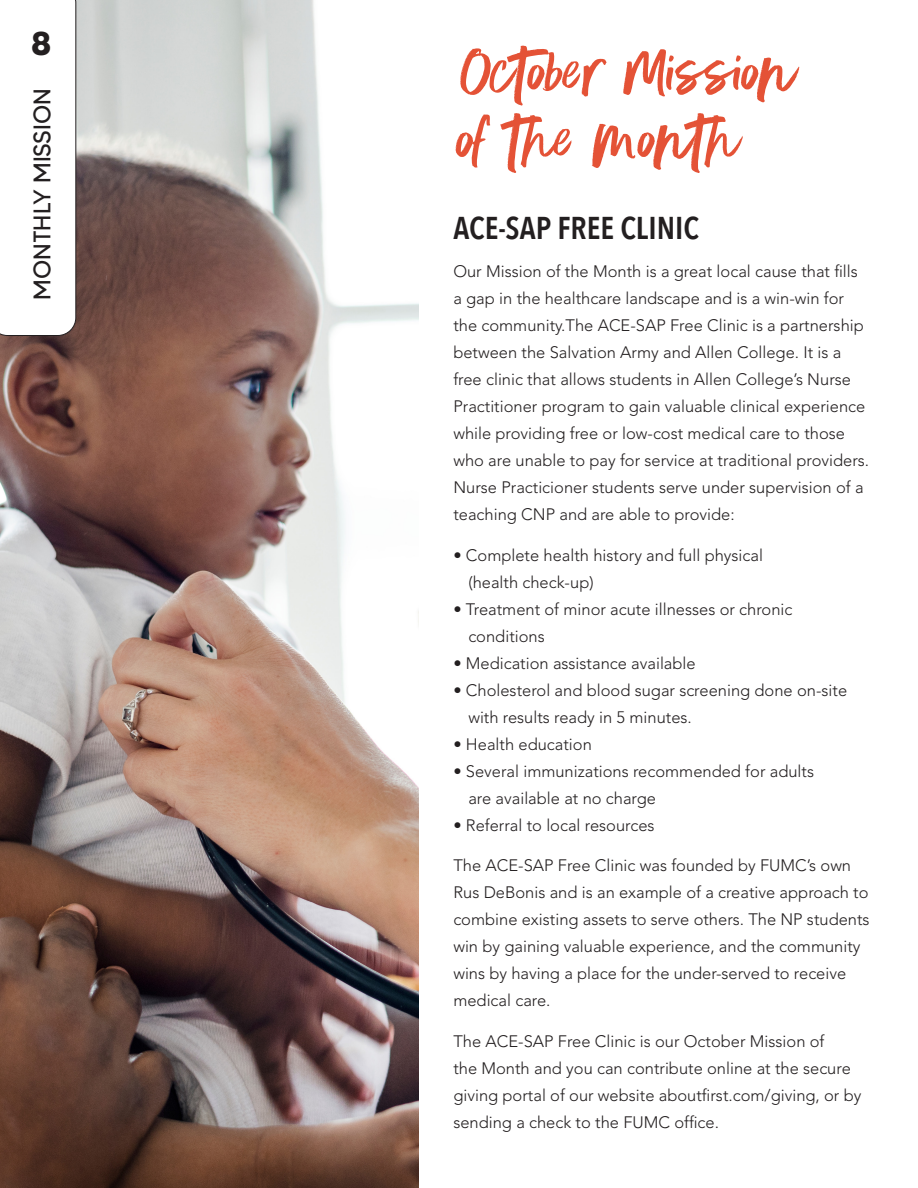
<style>
.page{position:relative;width:918px;height:1188px;background:#fff}
.page>*{position:absolute;margin:0;border:0;box-sizing:border-box;transform-origin:0 0}
.t1{font:76.5px/67.5px "Better Times Alt";color:#e45236}
.t2{font:700 33px "MADETOMMY";color:#231f20}
.t3{font:600 31.5px "Avenir Next Condensed";color:#231f20}
.t4{font:24px "MADETOMMY";color:#231f20}
.t5{font:300 16.5px/27px "Avenir";color:#231f20}
</style>
<div class="page">
<img style="left:0;top:0;width:418px;height:1188px">
<svg style="left:0;top:0;width:76px;height:336px"></svg>
<p class="t2" style="left:31px;top:23px;width:22px">8</p>
<p class="t4" style="left:27px;top:300px;width:213px;rotate:-90deg">MONTHLY MISSION</p>
<p class="t1" style="left:459px;top:42px;width:338px">October Mission of the month</p>
<p class="t3" style="left:453px;top:201px;width:247px">ACE-SAP FREE CLINIC</p>
<p class="t5" style="left:453px;top:258px;width:417px">Our Mission of the Month is a great local cause that fills a gap in the healthcare landscape and is a win-win for the community.The ACE-SAP Free Clinic is a partnership between the Salvation Army and Allen College. It is a free clinic that allows students in Allen College’s Nurse Practitioner program to gain valuable clinical experience while providing free or low-cost medical care to those who are unable to pay for service at traditional providers.<br>Nurse Practicioner students serve under supervision of a teaching CNP and are able to provide:</p>
<p class="t5" style="left:468px;top:541px;width:296px;text-indent:-15px">• Complete health history and full physical (health check-up)</p>
<p class="t5" style="left:468px;top:595px;width:326px;text-indent:-15px">• Treatment of minor acute illnesses or chronic conditions</p>
<p class="t5" style="left:453px;top:649px;width:244px">• Medication assistance available</p>
<p class="t5" style="left:468px;top:676px;width:380px;text-indent:-15px">• Cholesterol and blood sugar screening done on-site with results ready in 5 minutes.</p>
<p class="t5" style="left:453px;top:730px;width:140px">• Health education</p>
<p class="t5" style="left:468px;top:757px;width:347px;text-indent:-15px">• Several immunizations recommended for adults are available at no charge</p>
<p class="t5" style="left:453px;top:811px;width:203px">• Referral to local resources</p>
<p class="t5" style="left:453px;top:852px;width:418px">The ACE-SAP Free Clinic was founded by FUMC’s own Rus DeBonis and is an example of a creative approach to combine existing assets to serve others. The NP students win by gaining valuable experience, and the community wins by having a place for the under-served to receive medical care.</p>
<p class="t5" style="left:453px;top:1027px;width:410px">The ACE-SAP Free Clinic is our October Mission of<br>the Month and you can contribute online at the secure giving portal of our website aboutfirst.com/giving, or by sending a check to the FUMC office.</p>
</div>
